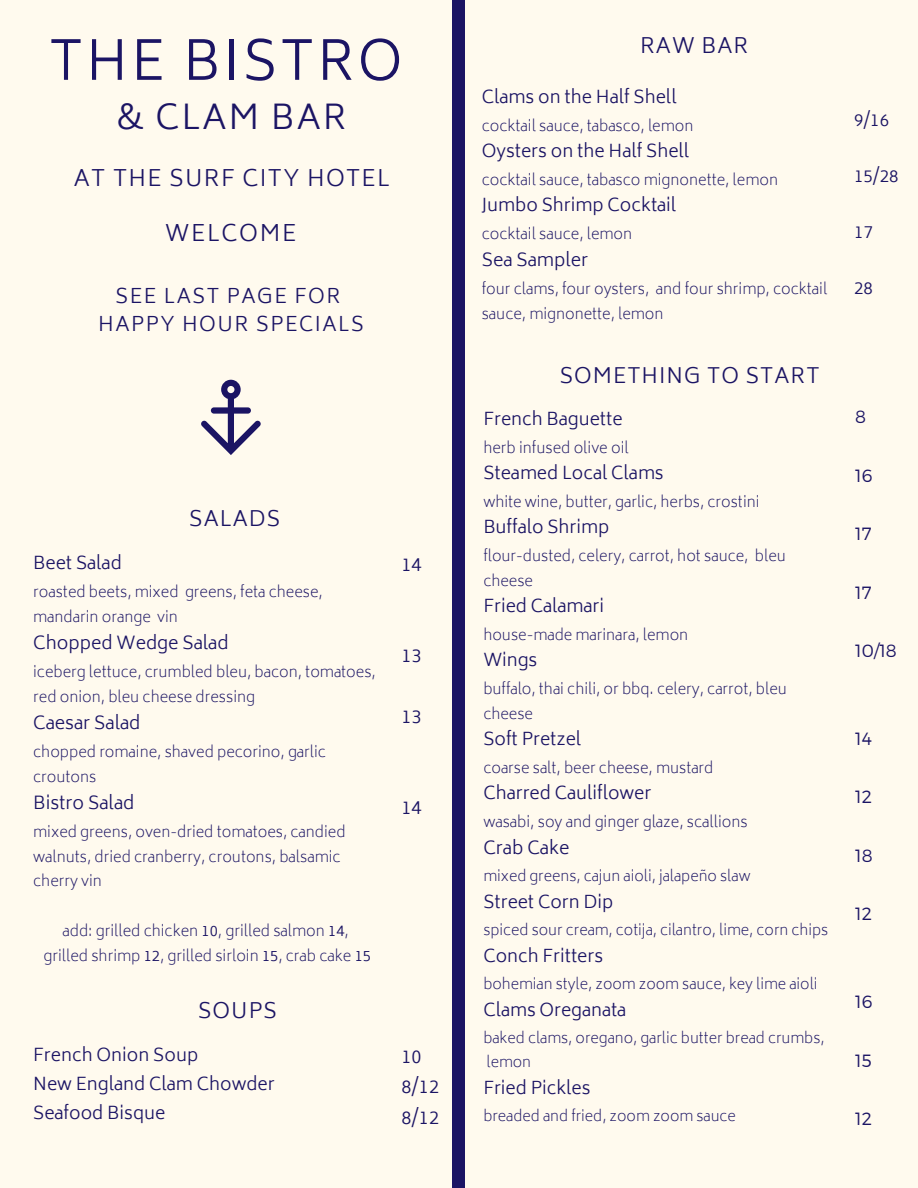
<style>
.page{position:relative;width:918px;height:1188px;background:#fffaee}
.page>*{position:absolute;margin:0;border:0;box-sizing:border-box;transform-origin:0 0}
.t1{font:300 53.55px "Biryani";letter-spacing:.06em;color:#1b1464}
.t2{font:300 33.9px "Biryani";letter-spacing:.06em;color:#1b1464}
.t3{font:300 22.65px "Biryani";letter-spacing:.075em;color:#1b1464}
.t4{font:300 22.5px "Biryani";letter-spacing:.06em;color:#1b1464}
.t5{font:300 21.15px "Biryani";letter-spacing:.05em;color:#1b1464}
.t6{font:300 20.1px "Biryani";letter-spacing:.075em;color:#1b1464}
.t7{font:300 18.3px "Biryani";color:#1b1464}
.t8{font:300 17.85px "Biryani";color:#1b1464}
.t9{font:300 17.7px "Biryani";color:#1b1464}
.t10{font:300 17.7px "Montserrat";color:#1b1464}
.t11{font:300 17.55px "Biryani";color:#1b1464}
.t12{font:300 17.1px "Biryani";color:#1b1464}
.t13{font:200 14.85px/24.8px "Biryani";color:#1b1464}
.t14{font:200 14.55px/24.8px "Biryani";color:#1b1464}
.s1{font-weight:300}
</style>
<div class="page">
<div style="left:452px;top:0;width:13px;height:1188px;background:#1b1464"></div>
<svg style="left:201px;top:380px;width:60px;height:75px"></svg>
<p class="t1" style="left:49px;top:30px;width:355px">THE BISTRO</p>
<p class="t2" style="left:117px;top:97px;width:231px">&amp; CLAM BAR</p>
<p class="t4" style="left:74px;top:165px;width:317px">AT THE SURF CITY HOTEL</p>
<p class="t3" style="left:165px;top:220px;width:133px">WELCOME</p>
<p class="t6" style="left:115px;top:285px;width:227px">SEE LAST PAGE FOR</p>
<p class="t6" style="left:98px;top:313px;width:267px">HAPPY HOUR SPECIALS</p>
<p class="t5" style="left:189px;top:507px;width:92px">SALADS</p>
<p class="t9" style="left:33px;top:553px;width:90px">Beet Salad</p>
<p class="t13" style="left:33px;top:580px;width:291px">roasted beets, mixed greens, feta cheese, mandarin orange vin</p>
<p class="t8" style="left:33px;top:632px;width:197px">Chopped Wedge Salad</p>
<p class="t13" style="left:33px;top:660px;width:344px">iceberg lettuce, crumbled bleu, bacon, tomatoes, red onion, bleu cheese dressing</p>
<p class="t8" style="left:33px;top:712px;width:109px">Caesar Salad</p>
<p class="t13" style="left:33px;top:740px;width:294px">chopped romaine, shaved pecorino, garlic croutons</p>
<p class="t8" style="left:33px;top:792px;width:103px">Bistro Salad</p>
<p class="t13" style="left:33px;top:819px;width:314px">mixed greens, oven-dried tomatoes, candied walnuts, dried cranberry, croutons, balsamic cherry vin</p>
<p class="t13" style="left:63px;top:918px;width:288px">add: grilled chicken <span class="s1">10</span>, grilled salmon <span class="s1">14</span>,</p>
<p class="t13" style="left:43px;top:943px;width:329px">grilled shrimp <span class="s1">12</span>, grilled sirloin <span class="s1">15</span>, crab cake <span class="s1">15</span></p>
<p class="t5" style="left:198px;top:998px;width:80px">SOUPS</p>
<p class="t9" style="left:33px;top:1044px;width:166px">French Onion Soup</p>
<p class="t9" style="left:33px;top:1074px;width:243px">New England Clam Chowder</p>
<p class="t9" style="left:33px;top:1103px;width:134px">Seafood Bisque</p>
<p class="t7" style="left:402px;top:554px;width:22px">14</p>
<p class="t7" style="left:402px;top:645px;width:22px">13</p>
<p class="t7" style="left:402px;top:706px;width:22px">13</p>
<p class="t7" style="left:402px;top:797px;width:22px">14</p>
<p class="t7" style="left:402px;top:1046px;width:22px">10</p>
<p class="t7" style="left:402px;top:1076px;width:39px">8/12</p>
<p class="t7" style="left:402px;top:1107px;width:39px">8/12</p>
<p class="t5" style="left:640px;top:34px;width:110px">RAW BAR</p>
<p class="t9" style="left:482px;top:87px;width:196px">Clams on the Half Shell</p>
<p class="t13" style="left:482px;top:114px;width:213px">cocktail sauce, tabasco, lemon</p>
<p class="t9" style="left:482px;top:141px;width:209px">Oysters on the Half Shell</p>
<p class="t13" style="left:482px;top:168px;width:298px">cocktail sauce, tabasco mignonette, lemon</p>
<p class="t9" style="left:482px;top:195px;width:196px">Jumbo Shrimp Cocktail</p>
<p class="t13" style="left:482px;top:222px;width:152px">cocktail sauce, lemon</p>
<p class="t8" style="left:482px;top:250px;width:108px">Sea Sampler</p>
<p class="t13" style="left:482px;top:277px;width:347px">four clams, four oysters, and four shrimp, cocktail sauce, mignonette, lemon</p>
<p class="t5" style="left:560px;top:364px;width:261px">SOMETHING TO START</p>
<p class="t11" style="left:483px;top:409px;width:141px">French Baguette</p>
<p class="t13" style="left:483px;top:436px;width:147px">herb infused olive oil</p>
<p class="t11" style="left:483px;top:463px;width:182px">Steamed Local Clams</p>
<p class="t13" style="left:483px;top:490px;width:278px">white wine, butter, garlic, herbs, crostini</p>
<p class="t11" style="left:483px;top:517px;width:127px">Buffalo Shrimp</p>
<p class="t13" style="left:483px;top:544px;width:304px">flour-dusted, celery, carrot, hot sauce, bleu cheese</p>
<p class="t11" style="left:483px;top:595px;width:122px">Fried Calamari</p>
<p class="t13" style="left:483px;top:622px;width:206px">house-made marinara, lemon</p>
<p class="t11" style="left:483px;top:649px;width:56px">Wings</p>
<p class="t13" style="left:483px;top:676px;width:305px">buffalo, thai chili, or bbq. celery, carrot, bleu cheese</p>
<p class="t11" style="left:483px;top:728px;width:99px">Soft Pretzel</p>
<p class="t13" style="left:483px;top:755px;width:232px">coarse salt, beer cheese, mustard</p>
<p class="t11" style="left:483px;top:782px;width:169px">Charred Cauliflower</p>
<p class="t13" style="left:483px;top:809px;width:266px">wasabi, soy and ginger glaze, scallions</p>
<p class="t8" style="left:483px;top:837px;width:88px">Crab Cake</p>
<p class="t14" style="left:483px;top:863px;width:269px">mixed greens, cajun aioli, jalapeño slaw</p>
<p class="t11" style="left:483px;top:891px;width:131px">Street Corn Dip</p>
<p class="t14" style="left:483px;top:917px;width:346px">spiced sour cream, cotija, cilantro, lime, corn chips</p>
<p class="t11" style="left:483px;top:945px;width:121px">Conch Fritters</p>
<p class="t14" style="left:483px;top:971px;width:336px">bohemian style, zoom zoom sauce, key lime aioli</p>
<p class="t11" style="left:483px;top:999px;width:144px">Clams Oreganata</p>
<p class="t14" style="left:483px;top:1025px;width:343px">baked clams, oregano, garlic butter bread crumbs, lemon</p>
<p class="t11" style="left:483px;top:1078px;width:109px">Fried Pickles</p>
<p class="t14" style="left:483px;top:1104px;width:254px">breaded and fried, zoom zoom sauce</p>
<p class="t12" style="left:854px;top:110px;width:37px">9/16</p>
<p class="t12" style="left:854px;top:166px;width:46px">15/28</p>
<p class="t12" style="left:854px;top:222px;width:20px">17</p>
<p class="t12" style="left:854px;top:278px;width:20px">28</p>
<p class="t10" style="left:855px;top:405px;width:12px">8</p>
<p class="t10" style="left:855px;top:464px;width:19px">16</p>
<p class="t10" style="left:855px;top:522px;width:18px">17</p>
<p class="t10" style="left:855px;top:581px;width:18px">17</p>
<p class="t10" style="left:855px;top:639px;width:43px">10/18</p>
<p class="t10" style="left:855px;top:727px;width:18px">14</p>
<p class="t10" style="left:855px;top:785px;width:18px">12</p>
<p class="t10" style="left:855px;top:844px;width:19px">18</p>
<p class="t10" style="left:855px;top:902px;width:18px">12</p>
<p class="t10" style="left:855px;top:990px;width:19px">16</p>
<p class="t10" style="left:855px;top:1049px;width:18px">15</p>
<p class="t10" style="left:855px;top:1107px;width:18px">12</p>
</div>
